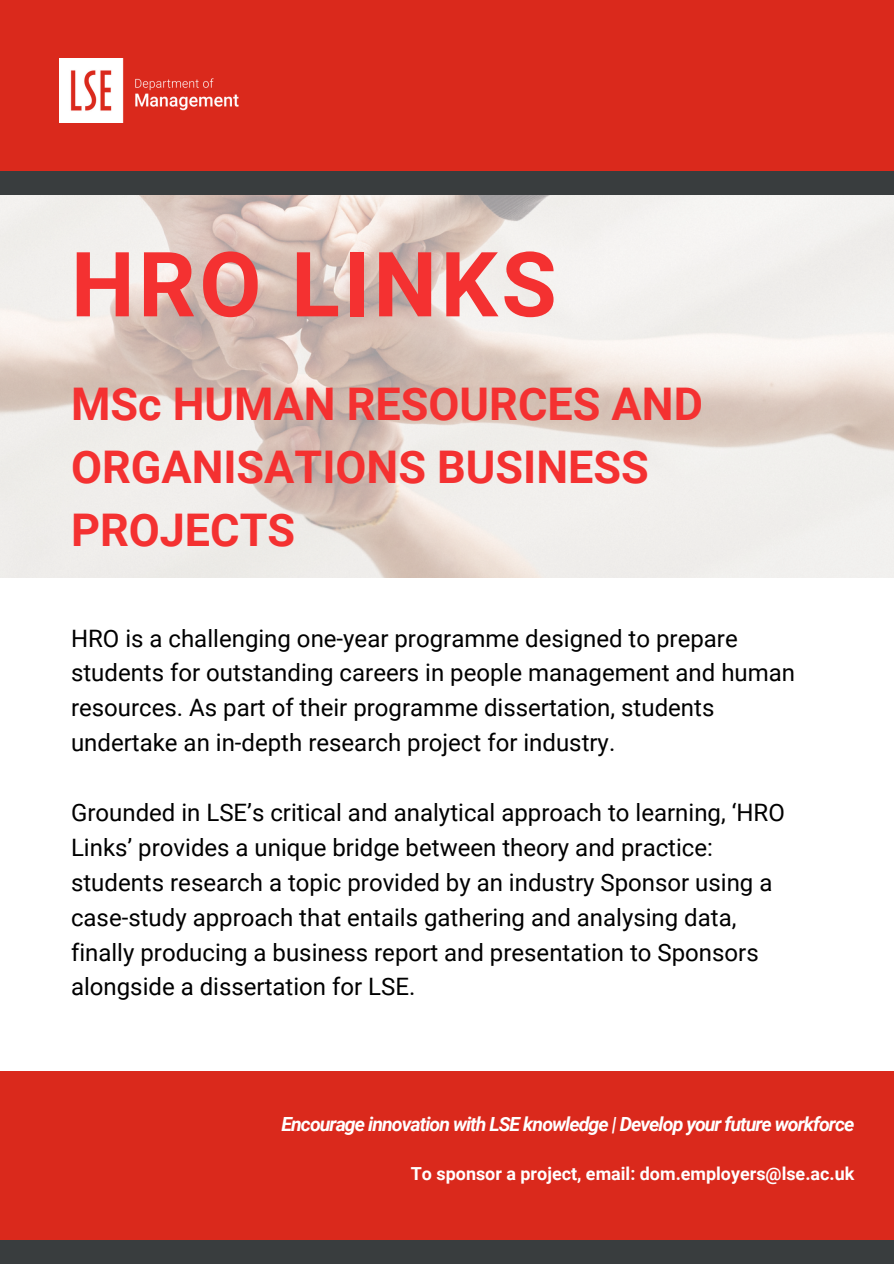
<style>
.page{position:relative;width:894px;height:1264px;background:#fff}
.page>*{position:absolute;margin:0;border:0;box-sizing:border-box;transform-origin:0 0}
.t1{font:700 90px "Roboto";letter-spacing:.04em;color:#f43131}
.t2{font:700 45px/63px "Roboto";color:#f43131}
.t3{font:24px/34.8px "Roboto";color:#000}
.t4{font:italic 700 19.5px "Roboto";letter-spacing:-.05em;color:#fff}
.t5{font:700 18px "Roboto";color:#fff}
</style>
<div class="page">
<img style="left:0;top:194px;width:893px;height:383px">
<div style="left:0;top:26px;width:893px;height:168px;background:#393d3e"></div>
<div style="left:0;top:1070px;width:893px;height:193px;background:#da291c"></div>
<div style="left:0;top:1240px;width:893px;height:23px;background:#393d3e"></div>
<div style="left:0;top:0;width:893px;height:171px;background:#da291c"></div>
<img style="left:59px;top:58px;width:179px;height:64px">
<p class="t1" style="left:71px;top:233px;width:487px">HRO LINKS</p>
<h2 class="t2" style="left:71px;top:373px;width:633px">MSc HUMAN RESOURCES AND<br>ORGANISATIONS BUSINESS<br>PROJECTS</h2>
<p class="t3" style="left:71px;top:621px;width:725px">HRO is a challenging one-year programme designed to prepare students for outstanding careers in people management and human resources. As part of their programme dissertation, students undertake an in-depth research project for industry.</p>
<h1 class="t3" style="left:71px;top:795px;width:715px">Grounded in LSE’s critical and analytical approach to learning, ‘HRO Links’ provides a unique bridge between theory and practice: students research a topic provided by an industry Sponsor using a case-study approach that entails gathering and analysing data, finally producing a business report and presentation to Sponsors alongside a dissertation for LSE.</h1>
<h3 class="t4" style="left:281px;top:1112px;width:574px">Encourage innovation with LSE knowledge | Develop your future workforce</h3>
<h3 class="t5" style="left:410px;top:1162px;width:445px">To sponsor a project, email: dom.employers@lse.ac.uk</h3>
</div>
